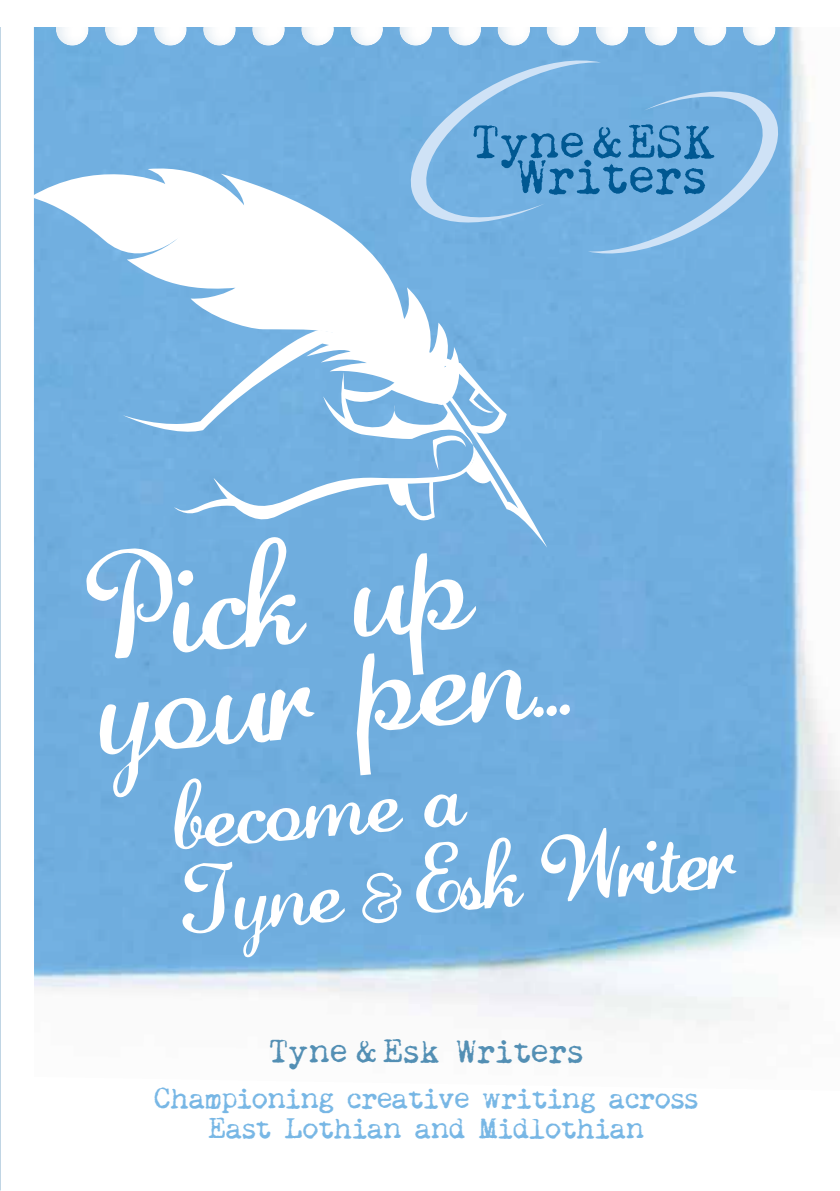
<style>
.page{position:relative;width:840px;height:1191px;background:#fff}
.page>*{position:absolute;margin:0;border:0;box-sizing:border-box;transform-origin:0 0}
.t1{font:50.8px "Remington Noiseless";color:#005892}
.t2{font:49px "Remington Noiseless";color:#005892}
.t3{font:34px "Remington Noiseless";color:#538fb4}
.t4{font:30px/30px "Remington Noiseless";letter-spacing:-.02em;color:#78b7e5;text-align:center}
</style>
<div class="page">
<img style="left:34px;top:27px;width:805px;height:998px">
<div style="left:55px;top:12px;width:720px;height:36px;background:#005892;opacity:.13"></div>
<svg style="left:403px;top:57px;width:381px;height:199px;background:#78b2e1"></svg>
<svg style="left:33px;top:159px;width:435px;height:259px;fill:#73b1e2"></svg>
<svg style="left:122px;top:330px;width:214px;height:113px;background:#83b9e4"></svg>
<svg style="left:336px;top:249px;width:211px;height:298px;fill:#73b1e2"></svg>
<svg style="left:174px;top:372px;width:319px;height:170px"></svg>
<svg style="left:174px;top:797px;width:293px;height:52px"></svg>
<svg style="left:100px;top:653px;width:469px;height:144px;fill:#6fadde"></svg>
<svg style="left:86px;top:537px;width:390px;height:138px;fill:#70adde"></svg>
<svg style="left:182px;top:828px;width:554px;height:129px;background:#89bce3"></svg>
<div style="left:0;top:0;width:839px;height:26px;background:#fff"></div>
<h2 class="t2" style="left:471px;top:121px;width:245px">Tyne &amp; ESK</h2>
<h1 class="t1" style="left:515px;top:155px;width:192px">Writers</h1>
<p class="t3" style="left:269px;top:1037px;width:316px">Tyne &amp; Esk Writers</p>
<p class="t4" style="left:154px;top:1086px;width:546px">Championing creative writing across<br>East Lothian and Midlothian</p>
</div>
